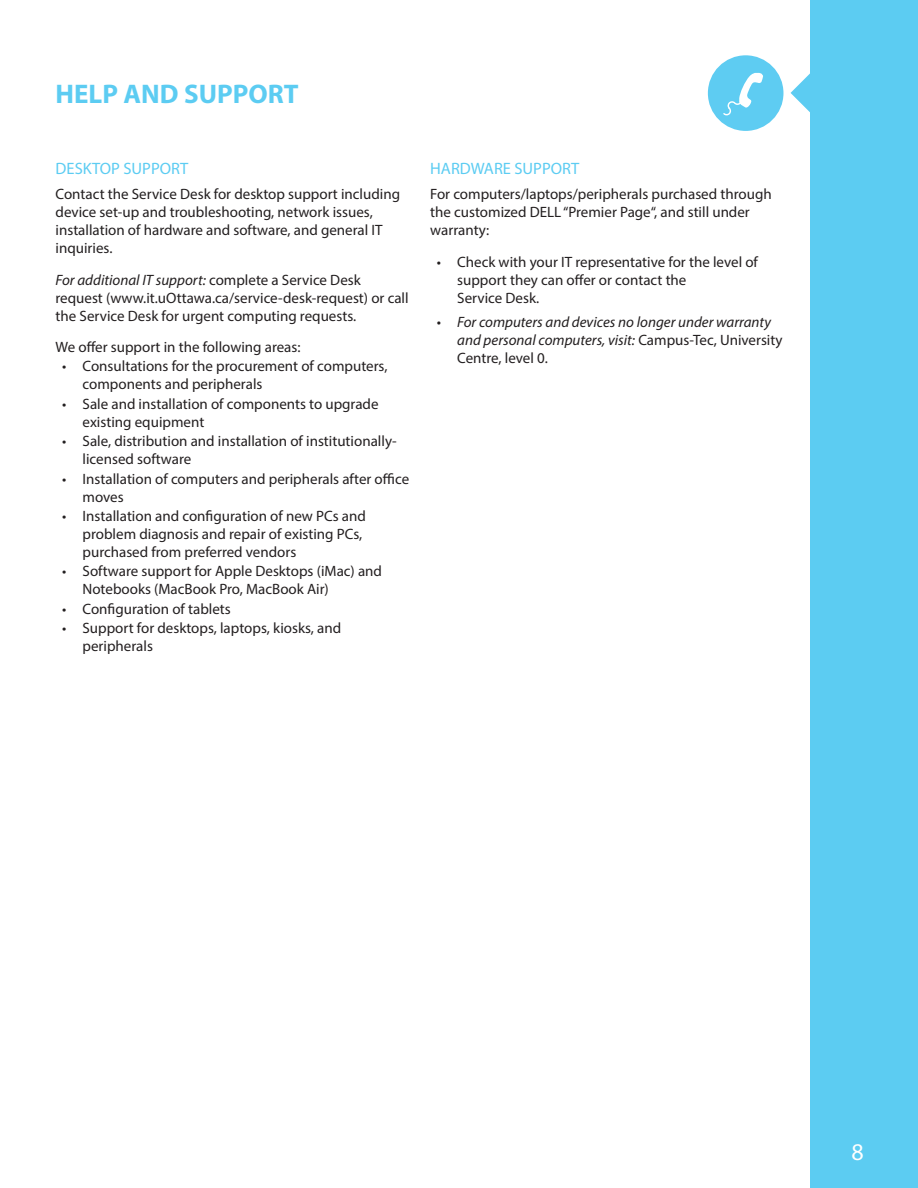
<style>
.page{position:relative;width:918px;height:1188px;background:#fff}
.page>*{position:absolute;margin:0;border:0;box-sizing:border-box;transform-origin:0 0}
.t1{font:700 27px "Myriad Pro";color:#5cccf2}
.t2{font:24px "Myriad Pro";color:#fff}
.t3{font:16.5px "Myriad Pro";color:#5cccf2}
.t4{font:15px/18px "Myriad Pro";color:#231f20}
.t5{font:italic 15px/18px "Myriad Pro";color:#231f20}
.s1{font-style:italic}
.s2{font-style:normal}
</style>
<div class="page">
<svg style="left:791px;top:0;width:127px;height:1188px;background:#73d3f3"></svg>
<div style="left:708px;top:55px;width:75px;height:76px;background:#5eccf2;border-radius:50%"></div>
<svg style="left:723px;top:73px;width:40px;height:42px"></svg>
<h1 class="t1" style="left:56px;top:77px;width:245px">HELP AND SUPPORT</h1>
<p class="t3" style="left:56px;top:159px;width:134px">DESKTOP SUPPORT</p>
<p class="t4" style="left:56px;top:185px;width:346px">Contact the Service Desk for desktop support including device set-up and troubleshooting, network issues, installation of hardware and software, and general IT inquiries.</p>
<p class="t4" style="left:56px;top:270px;width:355px"><span class="s1">For additional IT support:</span> complete a Service Desk request (www.it.uOttawa.ca/service-desk-request) or call the Service Desk for urgent computing requests.</p>
<p class="t4" style="left:56px;top:338px;width:247px">We offer support in the following areas:</p>
<p class="t4" style="left:83px;top:357px;width:306px;text-indent:-20px">• Consultations for the procurement of computers, components and peripherals</p>
<p class="t4" style="left:83px;top:395px;width:298px;text-indent:-20px">• Sale and installation of components to upgrade existing equipment</p>
<p class="t4" style="left:83px;top:432px;width:316px;text-indent:-20px">• Sale, distribution and installation of institutionally&shy;licensed software</p>
<p class="t4" style="left:83px;top:469px;width:328px;text-indent:-20px">• Installation of computers and peripherals after office moves</p>
<p class="t4" style="left:83px;top:507px;width:285px;text-indent:-20px">• Installation and configuration of new PCs and problem diagnosis and repair of existing PCs, purchased from preferred vendors</p>
<p class="t4" style="left:83px;top:562px;width:301px;text-indent:-20px">• Software support for Apple Desktops (iMac) and<br>Notebooks (MacBook Pro, MacBook Air)</p>
<p class="t4" style="left:62px;top:599px;width:170px">• Configuration of tablets</p>
<p class="t4" style="left:83px;top:619px;width:260px;text-indent:-20px">• Support for desktops, laptops, kiosks, and peripherals</p>
<p class="t3" style="left:430px;top:159px;width:151px">HARDWARE SUPPORT</p>
<p class="t4" style="left:430px;top:185px;width:343px">For computers/laptops/peripherals purchased through the customized DELL “Premier Page“, and still under warranty:</p>
<p class="t4" style="left:457px;top:252px;width:302px;text-indent:-20px">• Check with your IT representative for the level of support they can offer or contact the<br>Service Desk.</p>
<p class="t5" style="left:457px;top:313px;width:327px;text-indent:-20px">• For computers and devices no longer under warranty and personal computers, visit: <span class="s2">Campus-Tec, University<br>Centre, level 0.</span></p>
<h2 class="t2" style="left:851px;top:1137px;width:14px">8</h2>
</div>
